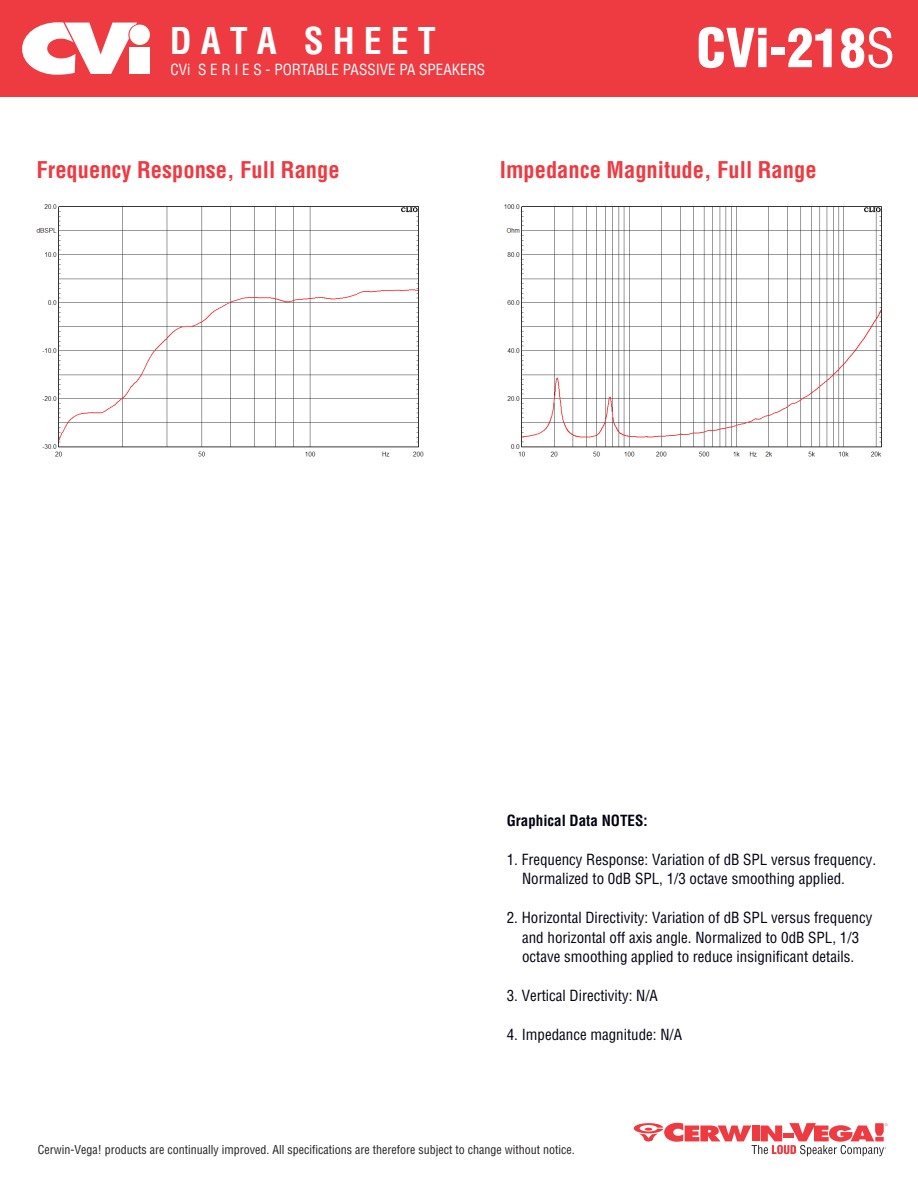
<style>
.page{position:relative;width:918px;height:1188px;background:#fff}
.page>*{position:absolute;margin:0;border:0;box-sizing:border-box;transform-origin:0 0}
.t1{font:900 condensed 52.5px "Helvetica";color:#fff}
.t2{font:700 condensed 36px "Helvetica";color:#fff}
.t3{font:700 condensed 22.5px "Helvetica";color:#ee3a41}
.t4{font:condensed 15px/19.5px "Helvetica";color:#000012}
.t5{font:condensed 15px "Helvetica";color:#fff}
.t6{font:700 condensed 15px "Helvetica";color:#000012}
.t7{font:condensed 12px "Helvetica";color:#231f20}
.s1{font-weight:400}
</style>
<div class="page">
<div style="left:0;top:0;width:918px;height:96px;background:#ee3a41"></div>
<div style="left:130px;top:47px;width:20px;height:27px;background:#fff"></div>
<svg style="left:22px;top:22px;width:115px;height:53px"></svg>
<div style="left:130px;top:25px;width:20px;height:20px;background:#fff;border-radius:50%"></div>
<svg style="left:633px;top:1123px;width:255px;height:33px"></svg>
<img style="left:504px;top:204px;width:378px;height:253px">
<img style="left:37px;top:204px;width:387px;height:253px">
<h2 class="t2" style="left:170px;top:18px;width:268px">D A T A S H E E T</h2>
<h1 class="t1" style="left:697px;top:15px;width:200px">CVi-218<span class="s1">S</span></h1>
<p class="t5" style="left:171px;top:60px;width:316px">CVi S E R I E S - PORTABLE PASSIVE PA SPEAKERS</p>
<h3 class="t3" style="left:37px;top:155px;width:305px">Frequency Response, Full Range</h3>
<h3 class="t3" style="left:500px;top:155px;width:318px">Impedance Magnitude, Full Range</h3>
<p class="t6" style="left:507px;top:811px;width:142px">Graphical Data NOTES:</p>
<p class="t4" style="left:522px;top:849px;width:356px;text-indent:-15px">1. Frequency Response: Variation of dB SPL versus frequency.<br>Normalized to 0dB SPL, 1/3 octave smoothing applied.</p>
<p class="t4" style="left:507px;top:908px;width:367px;text-align:center">2. Horizontal Directivity: Variation of dB SPL versus frequency and horizontal off axis angle. Normalized to 0dB SPL, 1/3 octave smoothing applied to reduce insignificant details.</p>
<p class="t4" style="left:507px;top:986px;width:153px">3. Vertical Directivity: N/A</p>
<p class="t4" style="left:507px;top:1025px;width:177px">4. Impedance magnitude: N/A</p>
<p class="t7" style="left:38px;top:1142px;width:538px">Cerwin-Vega! products are continually improved. All specifications are therefore subject to change without notice.</p>
</div>
